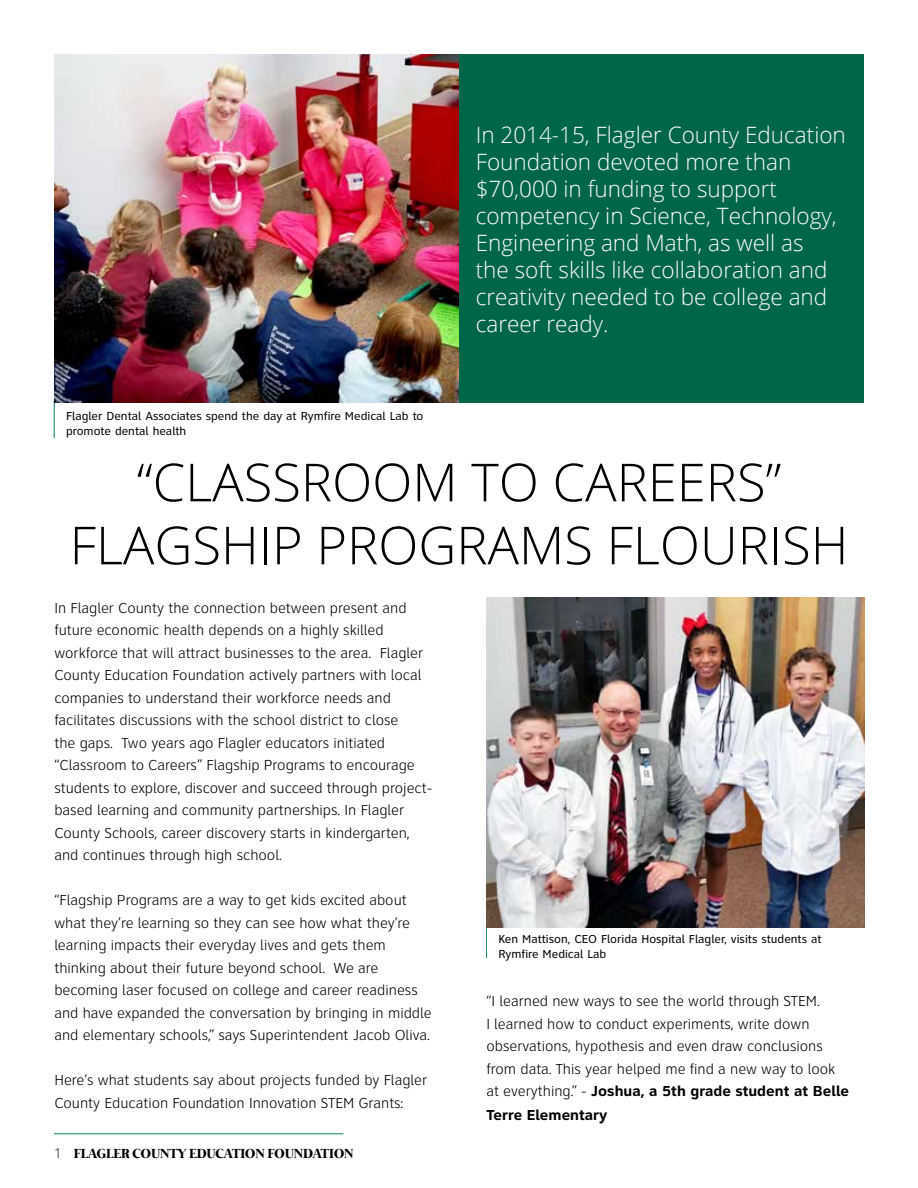
<style>
.page{position:relative;width:918px;height:1188px;background:#fff}
.page>*{position:absolute;margin:0;border:0;box-sizing:border-box;transform-origin:0 0}
.t1{font:300 52.5px/63px "Open Sans";color:#000;text-align:center}
.t2{font:300 22.5px/27px "Open Sans";color:#fff}
.t3{font:300 15px/22.5px "Clearview ATT";color:#000}
.t4{font:700 15px "Clearview ATT";color:#000}
.t5{font:700 13.5px "Mermaid";color:#000}
.t6{font:12px/15px "Clearview ATT";color:#000}
.s1{font-family:"Open Sans";font-weight:300}
.s2{font-weight:700}
</style>
<div class="page">
<hr style="left:54px;top:1134px;width:289px;height:1px;background:#068467">
<img style="left:486px;top:597px;width:378px;height:331px">
<img style="left:54px;top:54px;width:405px;height:349px">
<div style="left:459px;top:54px;width:405px;height:349px;background:#006648"></div>
<hr style="left:54px;top:401px;width:1px;height:37px;background:#068467">
<hr style="left:486px;top:928px;width:1px;height:30px;background:#068467">
<p class="t2" style="left:476px;top:121px;width:372px">In 2014-15, Flagler County Education<br>Foundation devoted more than $70,000 in funding to support competency in Science, Technology,<br>Engineering and Math, as well as<br>the soft skills like collaboration and creativity needed to be college and career ready.</p>
<p class="t6" style="left:66px;top:409px;width:359px">Flagler Dental Associates spend the day at Rymfire Medical Lab to promote dental health</p>
<h1 class="t1" style="left:70px;top:449px;width:780px">“CLASSROOM TO CAREERS”<br>FLAGSHIP PROGRAMS FLOURISH</h1>
<p class="t3" style="left:54px;top:597px;width:379px">In Flagler County the connection between present and future economic health depends on a highly skilled workforce that will attract businesses to the area. Flagler County Education Foundation actively partners with local companies to understand their workforce needs and facilitates discussions with the school district to close<br>the gaps. Two years ago Flagler educators initiated “Classroom to Careers” Flagship Programs to encourage students to explore, discover and succeed through project&shy;based learning and community partnerships. In Flagler County Schools, career discovery starts in kindergarten, and continues through high school.</p>
<p class="t3" style="left:54px;top:889px;width:379px">“Flagship Programs are a way to get kids excited about what they’re learning so they can see how what they’re learning impacts their everyday lives and gets them thinking about their future beyond school. We are becoming laser focused on college and career readiness and have expanded the conversation by bringing in middle and elementary schools,” says Superintendent Jacob Oliva.</p>
<p class="t3" style="left:54px;top:1069px;width:374px">Here’s what students say about projects funded by Flagler<br>County Education Foundation Innovation STEM Grants:</p>
<p class="t5" style="left:54px;top:1146px;width:301px"><span class="s1">1</span> FLAGLER COUNTY EDUCATION FOUNDATION</p>
<p class="t6" style="left:498px;top:931px;width:325px">Ken Mattison, CEO Florida Hospital Flagler, visits students at<br>Rymfire Medical Lab</p>
<p class="t3" style="left:486px;top:990px;width:364px">“I learned new ways to see the world through STEM.<br>I learned how to conduct experiments, write down observations, hypothesis and even draw conclusions from data. This year helped me find a new way to look at everything.” - <span class="s2">Joshua, a 5th grade student at Belle</span></p>
<p class="t4" style="left:486px;top:1107px;width:123px">Terre Elementary</p>
</div>
